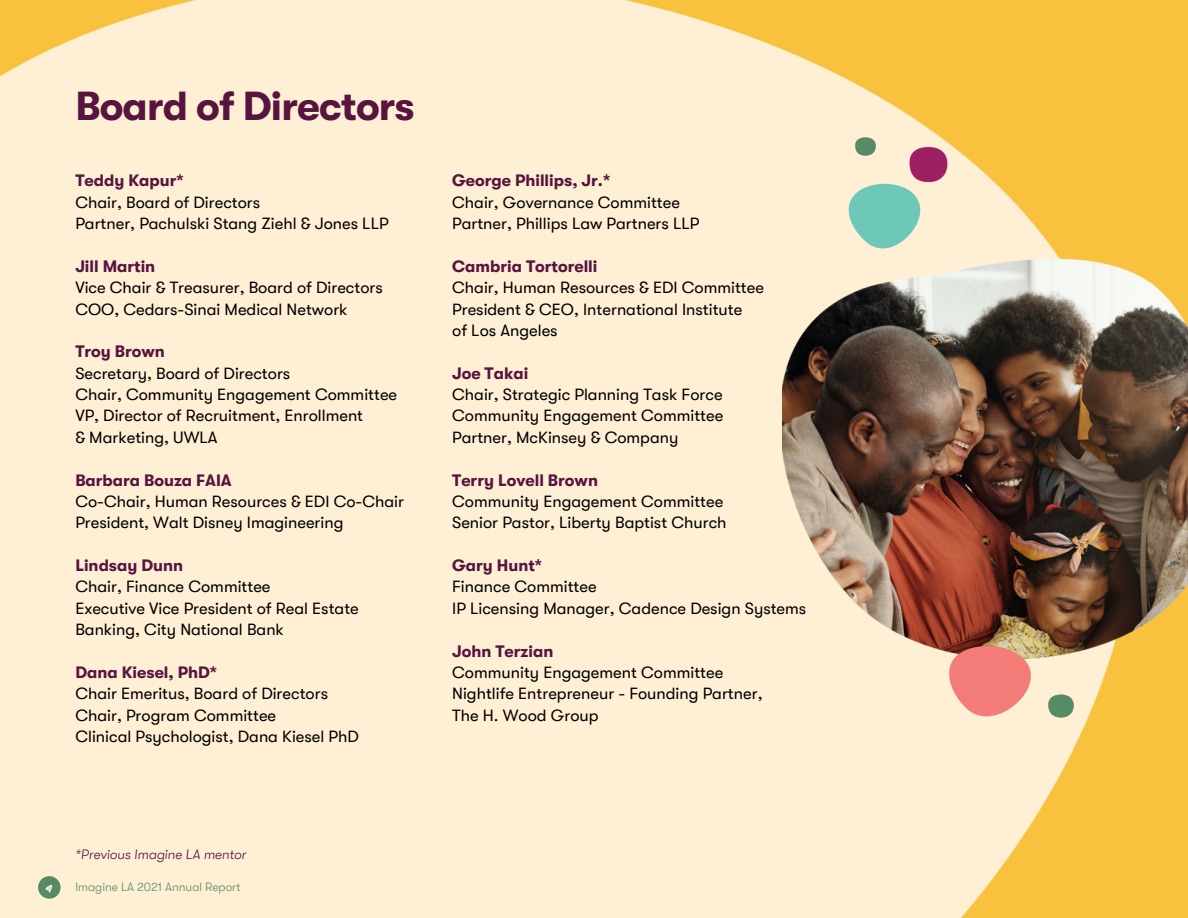
<style>
.page{position:relative;width:1188px;height:918px;background:#fff}
.page>*{position:absolute;margin:0;border:0;box-sizing:border-box;transform-origin:0 0}
.t1{font:700 40.5px "GT Walsheim";letter-spacing:-.02em;color:#57143f}
.t2{font:16.5px/21.3px "GT Walsheim";color:#000}
.t3{font:700 16.5px "GT Walsheim";color:#57143f}
.t4{font:italic 300 13.5px "GT Walsheim";color:#57143f}
.t5{font:300 12px "GT Walsheim";color:#558b65}
.t6{font:12px "Equity";color:#ffefd4}
</style>
<div class="page">
<img style="left:0;top:0;width:1188px;height:918px">
<div style="left:38px;top:876px;width:23px;height:23px;background:#558b65;border-radius:50%"></div>
<img style="left:782px;top:237px;width:406px;height:444px">
<img style="left:910px;top:147px;width:38px;height:36px">
<img style="left:849px;top:182px;width:72px;height:68px">
<img style="left:856px;top:138px;width:19px;height:18px">
<img style="left:948px;top:645px;width:84px;height:73px">
<img style="left:1049px;top:695px;width:24px;height:22px">
<h1 class="t1" style="left:75px;top:84px;width:341px">Board of Directors</h1>
<p class="t3" style="left:75px;top:171px;width:110px">Teddy Kapur*</p>
<p class="t2" style="left:75px;top:192px;width:315px">Chair, Board of Directors<br>Partner, Pachulski Stang Ziehl &amp; Jones LLP</p>
<p class="t3" style="left:75px;top:257px;width:81px">Jill Martin</p>
<p class="t2" style="left:75px;top:277px;width:309px">Vice Chair &amp; Treasurer, Board of Directors<br>COO, Cedars-Sinai Medical Network</p>
<p class="t3" style="left:75px;top:342px;width:91px">Troy Brown</p>
<p class="t2" style="left:75px;top:363px;width:323px">Secretary, Board of Directors<br>Chair, Community Engagement Committee<br>VP, Director of Recruitment, Enrollment<br>&amp; Marketing, UWLA</p>
<p class="t3" style="left:75px;top:471px;width:158px">Barbara Bouza FAIA</p>
<p class="t2" style="left:75px;top:491px;width:330px">Co-Chair, Human Resources &amp; EDI Co-Chair<br>President, Walt Disney Imagineering</p>
<p class="t3" style="left:75px;top:556px;width:109px">Lindsay Dunn</p>
<p class="t2" style="left:75px;top:576px;width:285px">Chair, Finance Committee<br>Executive Vice President of Real Estate<br>Banking, City National Bank</p>
<p class="t3" style="left:75px;top:663px;width:143px">Dana Kiesel, PhD*</p>
<p class="t2" style="left:75px;top:683px;width:285px">Chair Emeritus, Board of Directors<br>Chair, Program Committee<br>Clinical Psychologist, Dana Kiesel PhD</p>
<p class="t3" style="left:452px;top:171px;width:159px">George Phillips, Jr.*</p>
<p class="t2" style="left:452px;top:192px;width:249px">Chair, Governance Committee<br>Partner, Phillips Law Partners LLP</p>
<p class="t3" style="left:452px;top:257px;width:147px">Cambria Tortorelli</p>
<p class="t2" style="left:452px;top:277px;width:313px">Chair, Human Resources &amp; EDI Committee<br>President &amp; CEO, International Institute<br>of Los Angeles</p>
<p class="t3" style="left:452px;top:364px;width:78px">Joe Takai</p>
<p class="t2" style="left:452px;top:384px;width:273px;text-align:justify">Chair, Strategic Planning Task Force Community Engagement Committee Partner, McKinsey &amp; Company</p>
<p class="t3" style="left:452px;top:471px;width:147px">Terry Lovell Brown</p>
<p class="t2" style="left:452px;top:491px;width:276px">Community Engagement Committee<br>Senior Pastor, Liberty Baptist Church</p>
<p class="t3" style="left:452px;top:556px;width:91px">Gary Hunt*</p>
<p class="t2" style="left:452px;top:576px;width:356px">Finance Committee<br>IP Licensing Manager, Cadence Design Systems</p>
<p class="t3" style="left:452px;top:642px;width:103px">John Terzian</p>
<p class="t2" style="left:452px;top:662px;width:312px">Community Engagement Committee<br>Nightlife Entrepreneur - Founding Partner,<br>The H. Wood Group</p>
<p class="t4" style="left:75px;top:847px;width:173px">*Previous Imagine LA mentor</p>
<p class="t6" style="left:46px;top:880px;width:9px">4</p>
<p class="t5" style="left:75px;top:881px;width:167px">Imagine LA 2021 Annual Report</p>
</div>
